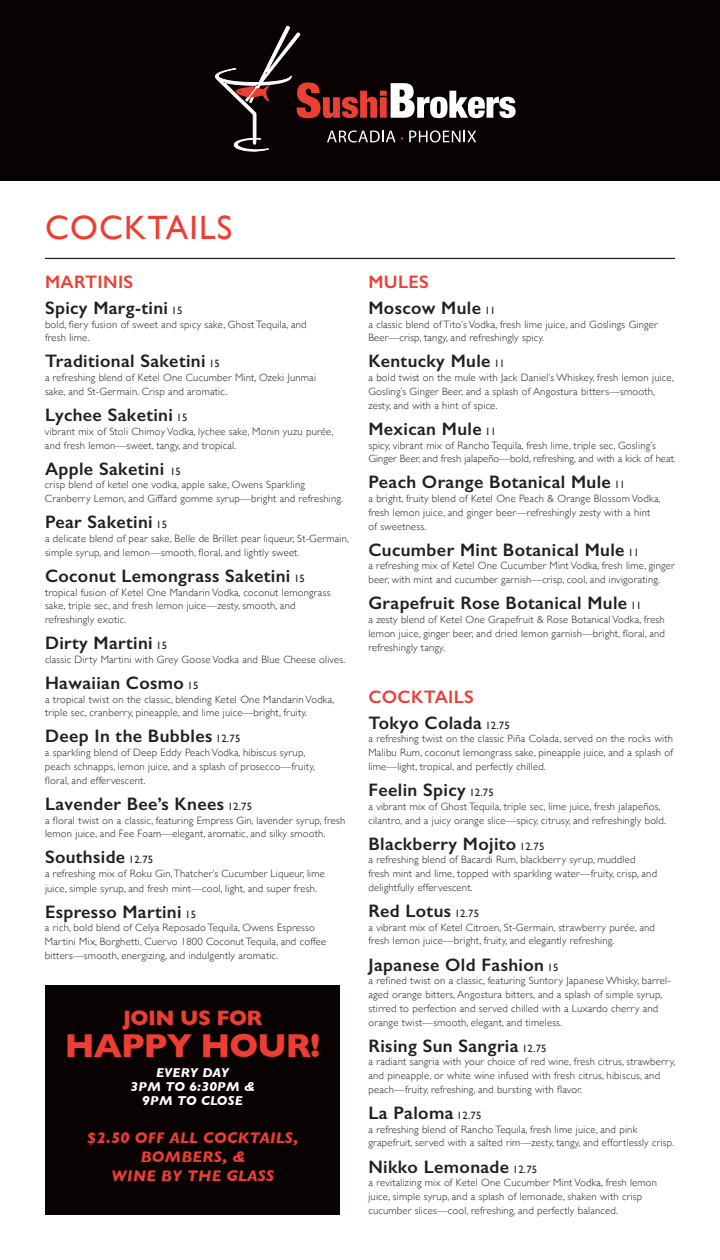
<style>
.page{position:relative;width:720px;height:1260px;background:#fff}
.page>*{position:absolute;margin:0;border:0;box-sizing:border-box;transform-origin:0 0}
.t1{font:700 33.75px "Gill Sans";letter-spacing:-.025em;color:#ee3e34}
.t2{font:33.75px "Gill Sans";letter-spacing:.035em;color:#ee3e34}
.t3{font:700 21.25px "Gill Sans";letter-spacing:-.025em;color:#ee3e34}
.t4{font:600 18.12px/26.1px "Gill Sans";letter-spacing:.02em;color:#231f20}
.t5{font:italic 700 15.62px/18.8px "Gill Sans";letter-spacing:.02em;color:#ee3e34;text-align:center}
.t6{font:italic 700 13.12px/14.4px "Gill Sans";letter-spacing:.02em;color:#fff;text-align:center}
.t7{font:300 10.62px/13.8px "Gill Sans";letter-spacing:.02em;color:#231f20}
.s1{color:#ee3e34}
.s2{font-weight:400;font-size:10.62px}
</style>
<div class="page">
<hr style="left:45px;top:258px;width:630px;height:1px;background:#231f20">
<div style="left:0;top:0;width:720px;height:181px;background:#080302"></div>
<svg style="left:215px;top:26px;width:301px;height:126px"></svg>
<div style="left:45px;top:985px;width:295px;height:230px;background:#080302"></div>
<h1 class="t2" style="left:45px;top:207px;width:189px">COCKTAILS</h1>
<h3 class="t4" style="left:45px;top:268px;width:139px"><span class="s1">MARTINIS<br></span>Spicy Marg-tini <span class="s2">15</span></h3>
<p class="t7" style="left:45px;top:317px;width:263px">bold, fiery fusion of sweet and spicy sake, Ghost Tequila, and fresh lime.</p>
<h3 class="t4" style="left:45px;top:348px;width:176px">Traditional Saketini <span class="s2">15</span></h3>
<p class="t7" style="left:45px;top:370px;width:273px">a refreshing blend of Ketel One Cucumber Mint, Ozeki Junmai sake, and St-Germain. Crisp and aromatic.</p>
<h3 class="t4" style="left:45px;top:402px;width:144px">Lychee Saketini <span class="s2">15</span></h3>
<p class="t7" style="left:45px;top:424px;width:290px">vibrant mix of Stoli Chimoy Vodka, lychee sake, Monin yuzu purée, and fresh lemon—sweet, tangy, and tropical.</p>
<h3 class="t4" style="left:45px;top:455px;width:137px">Apple Saketini <span class="s2">15</span></h3>
<p class="t7" style="left:45px;top:478px;width:300px">crisp blend of ketel one vodka, apple sake, Owens Sparkling<br>Cranberry Lemon, and Giffard gomme syrup—bright and refreshing.</p>
<h3 class="t4" style="left:45px;top:509px;width:124px">Pear Saketini <span class="s2">15</span></h3>
<p class="t7" style="left:45px;top:531px;width:306px">a delicate blend of pear sake, Belle de Brillet pear liqueur, St-Germain, simple syrup, and lemon—smooth, floral, and lightly sweet.</p>
<h3 class="t4" style="left:45px;top:562px;width:261px">Coconut Lemongrass Saketini <span class="s2">15</span></h3>
<p class="t7" style="left:45px;top:585px;width:287px">tropical fusion of Ketel One Mandarin Vodka, coconut lemongrass sake, triple sec, and fresh lemon juice—zesty, smooth, and refreshingly exotic.</p>
<h3 class="t4" style="left:45px;top:630px;width:124px">Dirty Martini <span class="s2">15</span></h3>
<p class="t7" style="left:45px;top:652px;width:302px">classic Dirty Martini with Grey Goose Vodka and Blue Cheese olives.</p>
<h3 class="t4" style="left:45px;top:670px;width:155px">Hawaiian Cosmo <span class="s2">15</span></h3>
<p class="t7" style="left:45px;top:692px;width:291px">a tropical twist on the classic, blending Ketel One Mandarin Vodka, triple sec, cranberry, pineapple, and lime juice—bright, fruity.</p>
<h3 class="t4" style="left:45px;top:723px;width:197px">Deep In the Bubbles <span class="s2">12.75</span></h3>
<p class="t7" style="left:45px;top:745px;width:271px">a sparkling blend of Deep Eddy Peach Vodka, hibiscus syrup, peach schnapps, lemon juice, and a splash of prosecco—fruity, floral, and effervescent.</p>
<h3 class="t4" style="left:45px;top:790px;width:209px">Lavender Bee’s Knees <span class="s2">12.75</span></h3>
<p class="t7" style="left:45px;top:813px;width:302px">a floral twist on a classic, featuring Empress Gin, lavender syrup, fresh lemon juice, and Fee Foam—elegant, aromatic, and silky smooth.</p>
<h3 class="t4" style="left:45px;top:844px;width:110px">Southside <span class="s2">12.75</span></h3>
<p class="t7" style="left:45px;top:866px;width:281px;line-height:14.4px">a refreshing mix of Roku Gin, Thatcher’s Cucumber Liqueur, lime juice, simple syrup, and fresh mint—cool, light, and super fresh.</p>
<h3 class="t4" style="left:45px;top:898px;width:152px">Espresso Martini <span class="s2">15</span></h3>
<p class="t7" style="left:45px;top:920px;width:283px">a rich, bold blend of Celya Reposado Tequila, Owens Espresso<br>Martini Mix, Borghetti, Cuervo 1800 Coconut Tequila, and coffee bitters—smooth, energizing, and indulgently aromatic.</p>
<h2 class="t3" style="left:123px;top:1001px;width:141px">JOIN US FOR</h2>
<h1 class="t1" style="left:65px;top:1019px;width:257px">HAPPY HOUR!</h1>
<p class="t6" style="left:131px;top:1065px;width:125px">EVERY DAY<br>3PM TO 6:30PM &amp;<br>9PM TO CLOSE</p>
<h3 class="t5" style="left:87px;top:1128px;width:213px">$2.50 OFF ALL COCKTAILS,<br>BOMBERS, &amp;<br>WINE BY THE GLASS</h3>
<h3 class="t4" style="left:368px;top:268px;width:129px"><span class="s1">MULES<br></span>Moscow Mule <span class="s2">11</span></h3>
<p class="t7" style="left:368px;top:317px;width:291px">a classic blend of Tito’s Vodka, fresh lime juice, and Goslings Ginger<br>Beer—crisp, tangy, and refreshingly spicy.</p>
<h3 class="t4" style="left:368px;top:348px;width:138px">Kentucky Mule <span class="s2">11</span></h3>
<p class="t7" style="left:368px;top:370px;width:307px">a bold twist on the mule with Jack Daniel’s Whiskey, fresh lemon juice,<br>Gosling’s Ginger Beer, and a splash of Angostura bitters—smooth, zesty, and with a hint of spice.</p>
<h3 class="t4" style="left:368px;top:415px;width:129px">Mexican Mule <span class="s2">11</span></h3>
<p class="t7" style="left:368px;top:438px;width:309px">spicy, vibrant mix of Rancho Tequila, fresh lime, triple sec, Gosling’s<br>Ginger Beer, and fresh jalapeño—bold, refreshing, and with a kick of heat.</p>
<h3 class="t4" style="left:368px;top:469px;width:258px">Peach Orange Botanical Mule <span class="s2">11</span></h3>
<p class="t7" style="left:368px;top:491px;width:294px">a bright, fruity blend of Ketel One Peach &amp; Orange Blossom Vodka, fresh lemon juice, and ginger beer—refreshingly zesty with a hint of sweetness.</p>
<h3 class="t4" style="left:368px;top:536px;width:272px">Cucumber Mint Botanical Mule <span class="s2">11</span></h3>
<p class="t7" style="left:368px;top:559px;width:308px">a refreshing mix of Ketel One Cucumber Mint Vodka, fresh lime, ginger beer, with mint and cucumber garnish—crisp, cool, and invigorating.</p>
<h3 class="t4" style="left:368px;top:590px;width:275px">Grapefruit Rose Botanical Mule <span class="s2">11</span></h3>
<p class="t7" style="left:368px;top:612px;width:298px;text-align:justify">a zesty blend of Ketel One Grapefruit &amp; Rose Botanical Vodka, fresh lemon juice, ginger beer, and dried lemon garnish—bright, floral, and refreshingly tangy.</p>
<h3 class="t4" style="left:368px;top:683px;width:143px"><span class="s1">COCKTAILS<br></span>Tokyo Colada <span class="s2">12.75</span></h3>
<p class="t7" style="left:368px;top:732px;width:306px;text-align:justify">a refreshing twist on the classic Piña Colada, served on the rocks with Malibu Rum, coconut lemongrass sake, pineapple juice, and a splash of lime—light, tropical, and perfectly chilled.</p>
<h3 class="t4" style="left:368px;top:777px;width:127px">Feelin Spicy <span class="s2">12.75</span></h3>
<p class="t7" style="left:368px;top:799px;width:299px">a vibrant mix of Ghost Tequila, triple sec, lime juice, fresh jalapeños, cilantro, and a juicy orange slice—spicy, citrusy, and refreshingly bold.</p>
<h3 class="t4" style="left:368px;top:830px;width:177px">Blackberry Mojito <span class="s2">12.75</span></h3>
<p class="t7" style="left:368px;top:853px;width:290px">a refreshing blend of Bacardi Rum, blackberry syrup, muddled fresh mint and lime, topped with sparkling water—fruity, crisp, and delightfully effervescent.</p>
<h3 class="t4" style="left:368px;top:898px;width:112px">Red Lotus <span class="s2">12.75</span></h3>
<p class="t7" style="left:368px;top:920px;width:288px">a vibrant mix of Ketel Citroen, St-Germain, strawberry purée, and fresh lemon juice—bright, fruity, and elegantly refreshing.</p>
<h3 class="t4" style="left:368px;top:951px;width:191px">Japanese Old Fashion <span class="s2">15</span></h3>
<p class="t7" style="left:368px;top:973px;width:304px">a refined twist on a classic, featuring Suntory Japanese Whisky, barrel&shy;aged orange bitters, Angostura bitters, and a splash of simple syrup, stirred to perfection and served chilled with a Luxardo cherry and orange twist—smooth, elegant, and timeless.</p>
<h3 class="t4" style="left:368px;top:1032px;width:180px">Rising Sun Sangria <span class="s2">12.75</span></h3>
<p class="t7" style="left:368px;top:1055px;width:308px">a radiant sangria with your choice of red wine, fresh citrus, strawberry, and pineapple, or white wine infused with fresh citrus, hibiscus, and peach—fruity, refreshing, and bursting with flavor.</p>
<h3 class="t4" style="left:368px;top:1100px;width:114px">La Paloma <span class="s2">12.75</span></h3>
<p class="t7" style="left:368px;top:1122px;width:307px">a refreshing blend of Rancho Tequila, fresh lime juice, and pink grapefruit, served with a salted rim—zesty, tangy, and effortlessly crisp.</p>
<h3 class="t4" style="left:368px;top:1153px;width:170px">Nikko Lemonade <span class="s2">12.75</span></h3>
<p class="t7" style="left:368px;top:1175px;width:290px">a revitalizing mix of Ketel One Cucumber Mint Vodka, fresh lemon juice, simple syrup, and a splash of lemonade, shaken with crisp cucumber slices—cool, refreshing, and perfectly balanced.</p>
</div>
